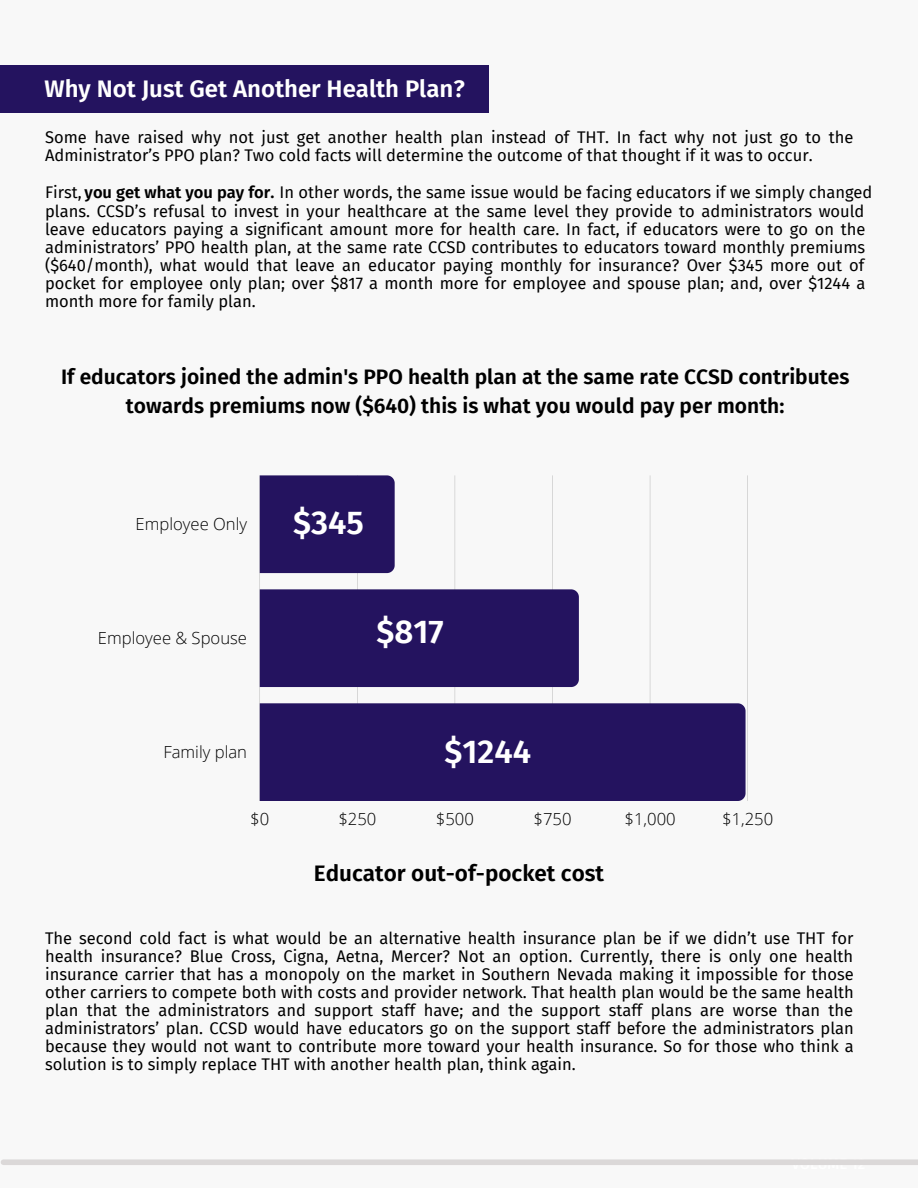
<style>
.page{position:relative;width:918px;height:1188px;background:#f8f8f8}
.page>*{position:absolute;margin:0;border:0;box-sizing:border-box;transform-origin:0 0}
.t1{font:600 33px "Fira Sans";color:#fff}
.t2{font:600 24px "Fira Sans";color:#fff}
.t3{font:600 22.5px "Fira Sans";color:#000}
.t4{font:600 21px/29.2px "Fira Sans";color:#000;text-align:center}
.t5{font:300 16.65px "Open Sans";color:#000}
.t6{font:16.5px/18px "Fira Sans";color:#000;text-align:justify}
.s1{font-weight:600}
</style>
<div class="page">
<div style="left:0;top:66px;width:488px;height:47px;background:#24135f"></div>
<div style="left:3px;top:1159px;width:915px;height:6px;background:#dbd8d8"></div>
<hr style="left:259px;top:475px;width:1px;height:326px;background:#000">
<hr style="left:357px;top:475px;width:1px;height:326px;background:#000">
<hr style="left:455px;top:475px;width:1px;height:326px;background:#000">
<hr style="left:552px;top:475px;width:1px;height:326px;background:#000">
<hr style="left:650px;top:475px;width:1px;height:326px;background:#000">
<hr style="left:747px;top:475px;width:1px;height:326px;background:#000">
<div style="left:260px;top:475px;width:135px;height:98px;background:#24135f"></div>
<div style="left:260px;top:589px;width:319px;height:98px;background:#24135f"></div>
<div style="left:260px;top:703px;width:486px;height:98px;background:#24135f"></div>
<p class="t2" style="left:44px;top:74px;width:422px">Why Not Just Get Another Health Plan?</p>
<p class="t6" style="left:45px;top:128px;width:810px">Some have raised why not just get another health plan instead of THT. In fact why not just go to the<br>Administrator’s PPO plan? Two cold facts will determine the outcome of that thought if it was to occur.</p>
<p class="t6" style="left:45px;top:183px;width:829px">First, <span class="s1">you get what you pay for.</span> In other words, the same issue would be facing educators if we simply changed</p>
<p class="t6" style="left:45px;top:203px;width:822px">plans. CCSD’s refusal to invest in your healthcare at the same level they provide to administrators would leave educators paying a significant amount more for health care. In fact, if educators were to go on the administrators’ PPO health plan, at the same rate CCSD contributes to educators toward monthly premiums ($640/month), what would that leave an educator paying monthly for insurance? Over $345 more out of pocket for employee only plan; over $817 a month more for employee and spouse plan; and, over $1244 a month more for family plan.</p>
<p class="t4" style="left:61px;top:362px;width:790px">If educators joined the admin's PPO health plan at the same rate CCSD contributes towards premiums now ($640) this is what you would pay per month:</p>
<p class="t5" style="left:136px;top:513px;width:113px">Employee Only</p>
<p class="t5" style="left:98px;top:627px;width:151px">Employee &amp; Spouse</p>
<p class="t5" style="left:163px;top:740px;width:85px">Family plan</p>
<p class="t1" style="left:293px;top:503px;width:72px">$345</p>
<p class="t1" style="left:376px;top:612px;width:69px">$817</p>
<p class="t1" style="left:445px;top:732px;width:88px">$1244</p>
<p class="t5" style="left:250px;top:807px;width:20px">$0</p>
<p class="t5" style="left:338px;top:807px;width:40px">$250</p>
<p class="t5" style="left:436px;top:807px;width:40px">$500</p>
<p class="t5" style="left:534px;top:807px;width:40px">$750</p>
<p class="t5" style="left:625px;top:807px;width:53px">$1,000</p>
<p class="t5" style="left:722px;top:807px;width:53px">$1,250</p>
<p class="t3" style="left:314px;top:860px;width:292px">Educator out-of-pocket cost</p>
<p class="t6" style="left:45px;top:929px;width:810px">The second cold fact is what would be an alternative health insurance plan be if we didn’t use THT for health insurance? Blue Cross, Cigna, Aetna, Mercer? Not an option. Currently, there is only one health insurance carrier that has a monopoly on the market in Southern Nevada making it impossible for those other carriers to compete both with costs and provider network. That health plan would be the same health plan that the administrators and support staff have; and the support staff plans are worse than the administrators’ plan. CCSD would have educators go on the support staff before the administrators plan because they would not want to contribute more toward your health insurance. So for those who think a solution is to simply replace THT with another health plan, think again.</p>
</div>
